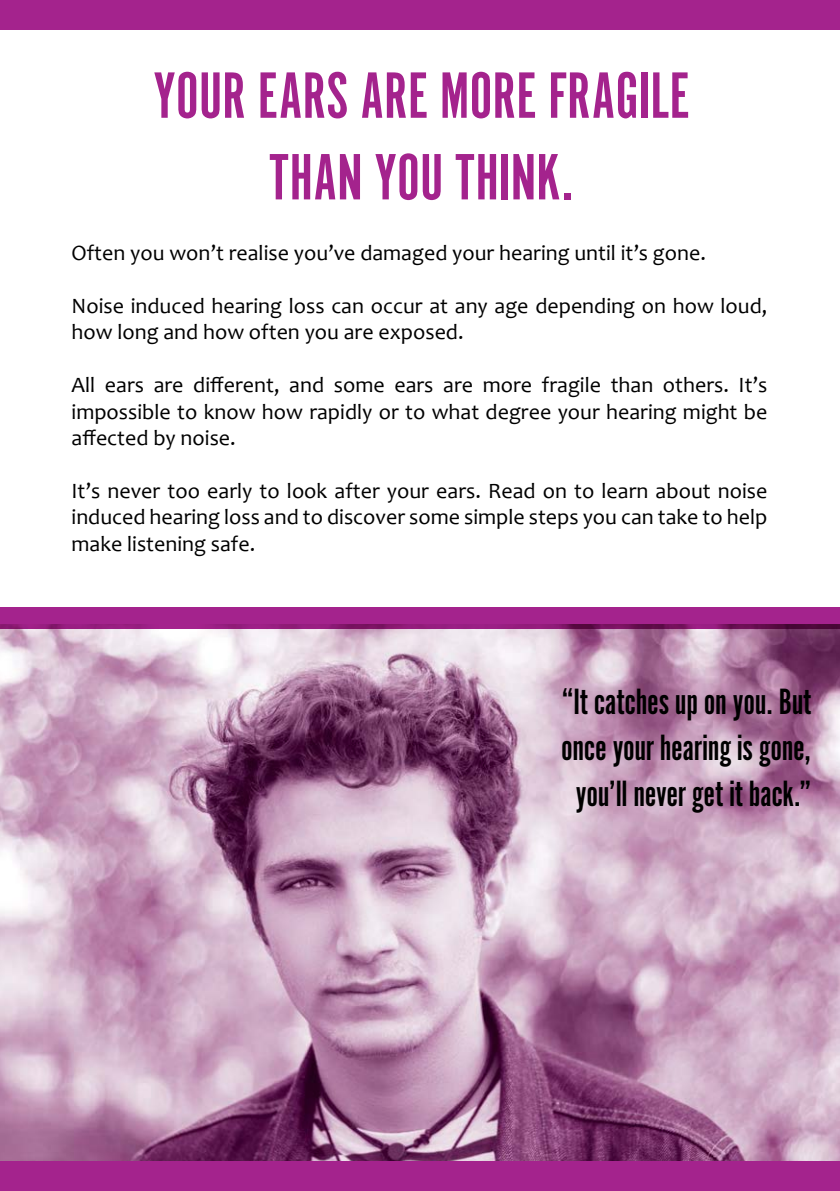
<style>
.page{position:relative;width:840px;height:1191px;background:#fff}
.page>*{position:absolute;margin:0;border:0;box-sizing:border-box;transform-origin:0 0}
.t1{font:68px/81.6px "Alternate Got No 1 D";color:#a4238d;text-align:center}
.t2{font:38px/45.6px "Alternate Got No 1 D";letter-spacing:-.01em;color:#000;text-align:center}
.t3{font:22px/26.4px "Candara";color:#000;text-align:justify}
</style>
<div class="page">
<img style="left:0;top:629px;width:839px;height:532px">
<div style="left:0;top:0;width:839px;height:29px;background:#a4238d"></div>
<div style="left:0;top:607px;width:839px;height:22px;background:#a4238d"></div>
<div style="left:0;top:1161px;width:839px;height:30px;background:#a4238d"></div>
<h1 class="t1" style="left:153px;top:56px;width:537px">YOUR EARS ARE MORE FRAGILE<br>THAN YOU THINK.</h1>
<p class="t3" style="left:71px;top:240px;width:635px">Often you won’t realise you’ve damaged your hearing until it’s gone.</p>
<p class="t3" style="left:71px;top:292px;width:697px">Noise induced hearing loss can occur at any age depending on how loud, how long and how often you are exposed.</p>
<p class="t3" style="left:71px;top:372px;width:697px">All ears are different, and some ears are more fragile than others. It’s impossible to know how rapidly or to what degree your hearing might be affected by noise.</p>
<p class="t3" style="left:71px;top:477px;width:697px">It’s never too early to look after your ears. Read on to learn about noise induced hearing loss and to discover some simple steps you can take to help make listening safe.</p>
<h2 class="t2" style="left:561px;top:680px;width:251px">“It catches up on you. But once your hearing is gone, you’ll never get it back.”</h2>
</div>
